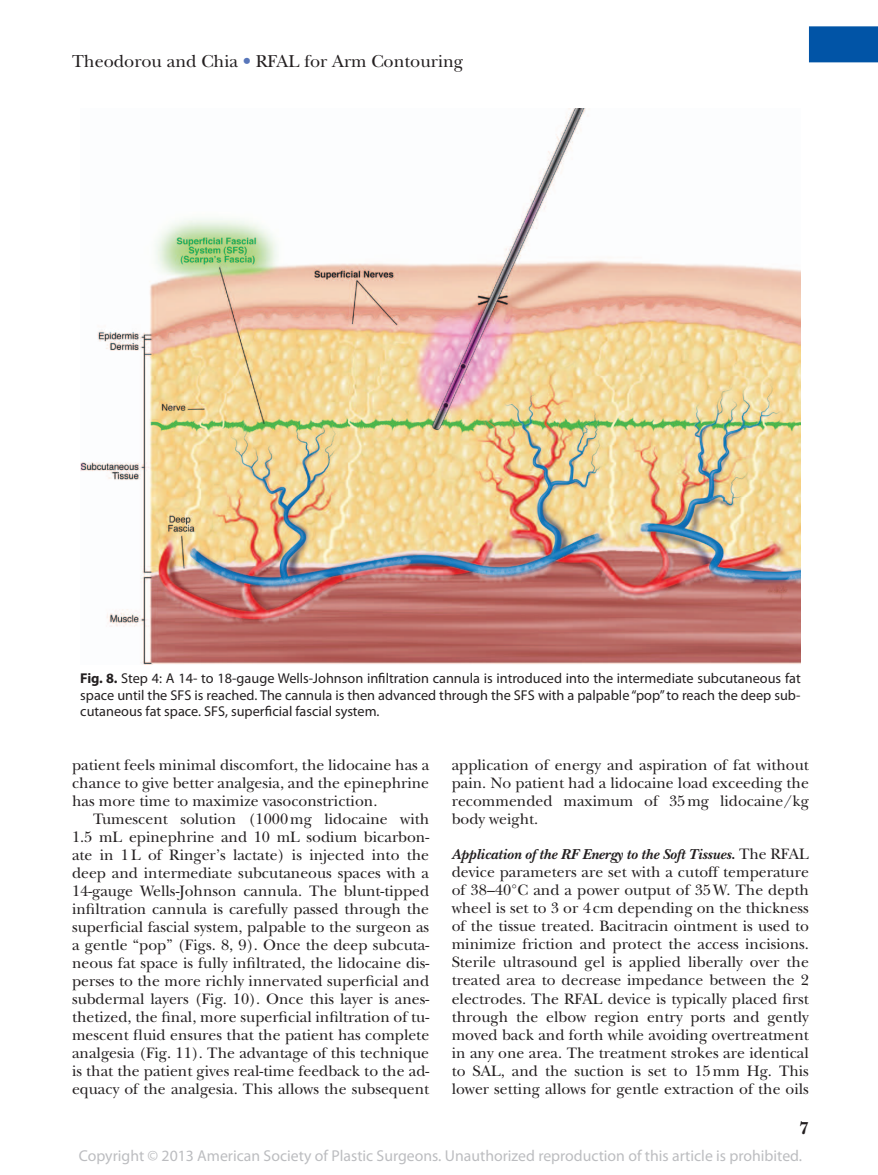
<style>
.page{position:relative;width:878px;height:1175px;background:#fff}
.page>*{position:absolute;margin:0;border:0;box-sizing:border-box;transform-origin:0 0}
.t1{font:18px "New Baskerville";color:#231f20}
.t2{font:700 18px "New Baskerville";color:#231f20}
.t3{font:15.75px/18px "New Baskerville";color:#231f20;text-align:justify}
.t4{font:15.75px "Myriad Pro";color:#bcbdc0}
.t5{font:italic 700 15px "New Baskerville";color:#231f20}
.t6{font:14.25px/16.5px "Myriad Pro";color:#231f20;text-align:justify}
.s1{color:#5876ba}
.s2{font-weight:700}
.s3{font-weight:400;font-style:normal;font-size:15.75px}
</style>
<div class="page">
<div style="left:808px;top:26px;width:70px;height:36px;background:#0154a6"></div>
<img style="left:80px;top:108px;width:720px;height:556px">
<p class="t1" style="left:72px;top:51px;width:392px">Theodorou and Chia <span class="s1">•</span> RFAL for Arm Contouring</p>
<p class="t6" style="left:80px;top:670px;width:722px"><span class="s2">Fig. 8.</span> Step 4: A 14- to 18-gauge Wells-Johnson infiltration cannula is introduced into the intermediate subcutaneous fat space until the SFS is reached. The cannula is then advanced through the SFS with a palpable “pop” to reach the deep sub&shy;cutaneous fat space. SFS, superficial fascial system.</p>
<p class="t3" style="left:72px;top:755px;width:358px">patient feels minimal discomfort, the lidocaine has a chance to give better analgesia, and the epinephrine has more time to maximize vasoconstriction.</p>
<p class="t3" style="left:72px;top:809px;width:359px;text-indent:21px">Tumescent solution (1000mg lidocaine with 1.5 mL epinephrine and 10 mL sodium bicarbon&shy;ate in 1L of Ringer’s lactate) is injected into the deep and intermediate subcutaneous spaces with a 14-gauge Wells-Johnson cannula. The blunt-tipped infiltration cannula is carefully passed through the superficial fascial system, palpable to the surgeon as a gentle “pop” (Figs. 8, 9). Once the deep subcuta&shy;neous fat space is fully infiltrated, the lidocaine dis&shy;perses to the more richly innervated superficial and subdermal layers (Fig. 10). Once this layer is anes&shy;thetized, the final, more superficial infiltration of tu&shy;mescent fluid ensures that the patient has complete analgesia (Fig. 11). The advantage of this technique is that the patient gives real-time feedback to the ad&shy;equacy of the analgesia. This allows the subsequent</p>
<p class="t3" style="left:451px;top:755px;width:359px">application of energy and aspiration of fat without pain. No patient had a lidocaine load exceeding the recommended maximum of 35mg lidocaine/kg body weight.</p>
<p class="t5" style="left:452px;top:845px;width:359px">Application of the RF Energy to the Soft Tissues. <span class="s3">The RFAL</span></p>
<p class="t3" style="left:451px;top:862px;width:359px">device parameters are set with a cutoff temperature of 38–40°C and a power output of 35W. The depth wheel is set to 3 or 4cm depending on the thickness of the tissue treated. Bacitracin ointment is used to minimize friction and protect the access incisions.<br>Sterile ultrasound gel is applied liberally over the treated area to decrease impedance between the 2 electrodes. The RFAL device is typically placed first through the elbow region entry ports and gently moved back and forth while avoiding overtreatment in any one area. The treatment strokes are identical to SAL, and the suction is set to 15mm Hg. This lower setting allows for gentle extraction of the oils</p>
<p class="t2" style="left:799px;top:1118px;width:11px">7</p>
<p class="t4" style="left:79px;top:1146px;width:725px">Copyright © 2013 American Society of Plastic Surgeons. Unauthorized reproduction of this article is prohibited.</p>
</div>
